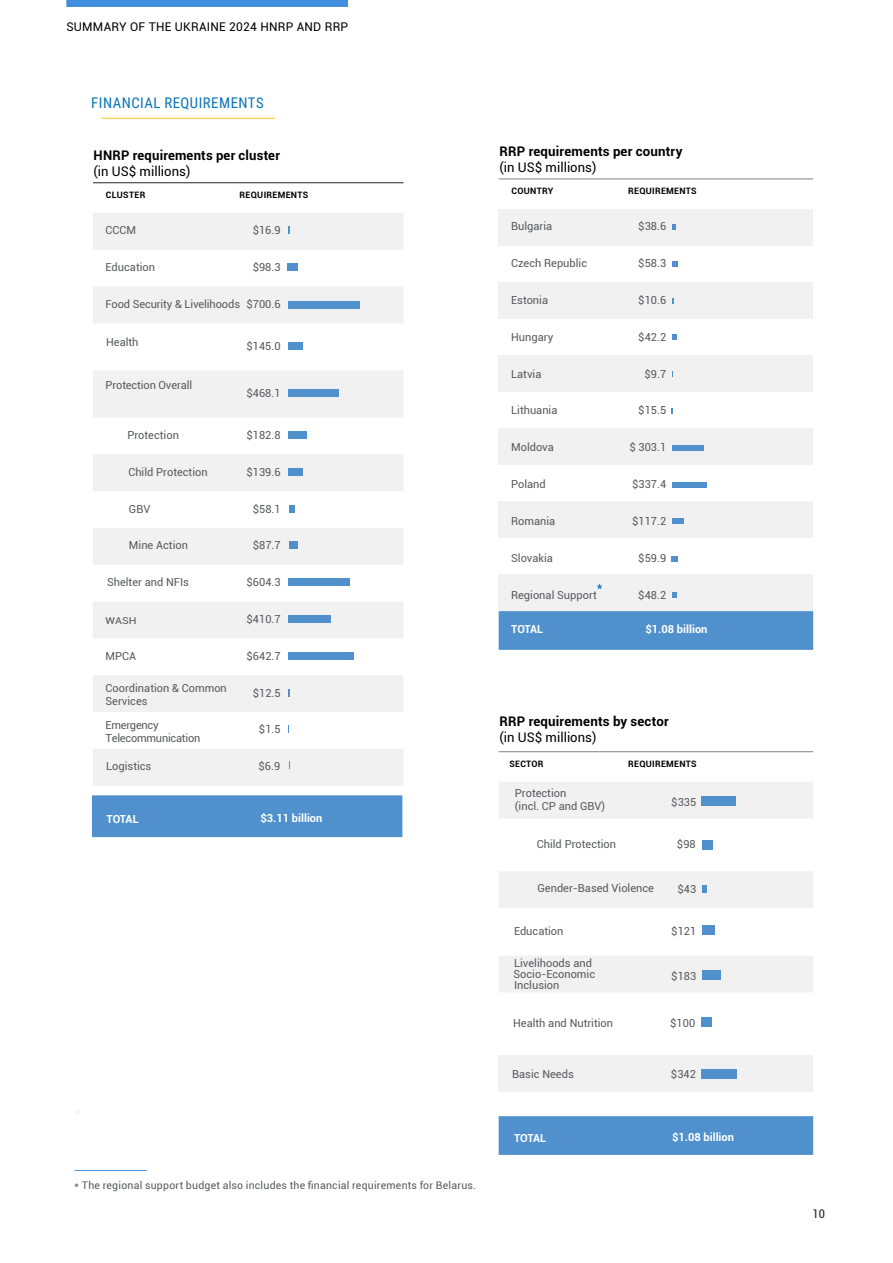
<style>
.page{position:relative;width:893px;height:1263px;background:#fff}
.page>*{position:absolute;margin:0;border:0;box-sizing:border-box;transform-origin:0 0}
.t1{font:condensed 15px "Roboto";color:#0073bd}
.t2{font:14.7px "Roboto Condensed";letter-spacing:.035em;color:#0874bb}
.t3{font:700 13.2px "Roboto";letter-spacing:.015em;color:#000}
.t4{font:13.2px "Roboto";color:#000}
.t5{font:12px "Roboto";letter-spacing:.02em;color:#000}
.t6{font:condensed 12px "Roboto";color:#292829}
.t7{font:11.1px/13.2px "Roboto";color:#58595b}
.t8{font:700 11.1px "Roboto";color:#fff}
.t9{font:11.1px/13.2px "Roboto";letter-spacing:-.02em;color:#58595b}
.t10{font:10.5px "Roboto";letter-spacing:.02em;color:#58595b}
.t11{font:9.45px "Roboto";color:#58595b;scale:1.17 1}
.t12{font:700 8.85px "Roboto";letter-spacing:.035em;color:#000}
</style>
<div class="page">
<div style="left:66px;top:0;width:282px;height:7px;background:#418fde"></div>
<div style="left:620px;top:1055px;width:193px;height:37px;background:#f1f1f2"></div>
<div style="left:499px;top:1055px;width:121px;height:37px;background:#f1f1f2"></div>
<svg style="left:499px;top:782px;width:314px;height:210px;fill:#f1f1f2"></svg>
<div style="left:499px;top:1116px;width:314px;height:39px;background:#5091cd"></div>
<hr style="left:499px;top:751px;width:121px;height:1px;background:#808285">
<hr style="left:620px;top:751px;width:193px;height:1px;background:#808285">
<hr style="left:102px;top:118px;width:173px;height:1px;background:#fad45d">
<svg style="left:93px;top:213px;width:310px;height:573px;fill:#f1f1f2"></svg>
<div style="left:92px;top:795px;width:310px;height:42px;background:#5091cd"></div>
<hr style="left:93px;top:182px;width:138px;height:1px;background:#292829">
<hr style="left:231px;top:182px;width:172px;height:1px;background:#292829">
<div style="left:288px;top:263px;width:10px;height:8px;background:#5091cd"></div>
<div style="left:288px;top:301px;width:71px;height:8px;background:#5091cd"></div>
<div style="left:288px;top:342px;width:15px;height:8px;background:#5091cd"></div>
<div style="left:288px;top:389px;width:50px;height:7px;background:#5091cd"></div>
<div style="left:288px;top:431px;width:19px;height:8px;background:#5091cd"></div>
<div style="left:288px;top:468px;width:15px;height:8px;background:#5091cd"></div>
<div style="left:289px;top:505px;width:6px;height:8px;background:#5091cd"></div>
<div style="left:289px;top:542px;width:9px;height:7px;background:#5091cd"></div>
<div style="left:288px;top:578px;width:62px;height:8px;background:#5091cd"></div>
<div style="left:289px;top:615px;width:42px;height:8px;background:#5091cd"></div>
<div style="left:288px;top:652px;width:66px;height:8px;background:#5091cd"></div>
<div style="left:620px;top:355px;width:193px;height:37px;background:#f1f1f2"></div>
<div style="left:499px;top:355px;width:121px;height:37px;background:#f1f1f2"></div>
<div style="left:620px;top:428px;width:193px;height:37px;background:#f1f1f2"></div>
<div style="left:499px;top:428px;width:121px;height:37px;background:#f1f1f2"></div>
<div style="left:620px;top:501px;width:193px;height:37px;background:#f1f1f2"></div>
<div style="left:499px;top:501px;width:121px;height:37px;background:#f1f1f2"></div>
<div style="left:620px;top:574px;width:193px;height:37px;background:#f1f1f2"></div>
<div style="left:499px;top:574px;width:121px;height:37px;background:#f1f1f2"></div>
<div style="left:620px;top:282px;width:193px;height:37px;background:#f1f1f2"></div>
<div style="left:499px;top:282px;width:121px;height:37px;background:#f1f1f2"></div>
<div style="left:620px;top:209px;width:193px;height:37px;background:#f1f1f2"></div>
<div style="left:499px;top:209px;width:121px;height:37px;background:#f1f1f2"></div>
<div style="left:499px;top:611px;width:314px;height:39px;background:#5091cd"></div>
<hr style="left:499px;top:179px;width:121px;height:1px;background:#808285">
<hr style="left:620px;top:179px;width:193px;height:1px;background:#808285">
<svg style="left:672px;top:224px;width:4px;height:6px"></svg>
<svg style="left:672px;top:261px;width:6px;height:5px"></svg>
<svg style="left:672px;top:335px;width:4px;height:5px"></svg>
<div style="left:672px;top:445px;width:31px;height:5px;background:#5091cd"></div>
<div style="left:672px;top:482px;width:35px;height:6px;background:#5091cd"></div>
<div style="left:672px;top:518px;width:12px;height:6px;background:#5091cd"></div>
<svg style="left:672px;top:556px;width:6px;height:6px"></svg>
<svg style="left:672px;top:592px;width:4px;height:6px"></svg>
<div style="left:702px;top:797px;width:34px;height:9px;background:#5091cd"></div>
<div style="left:702px;top:840px;width:10px;height:9px;background:#5091cd"></div>
<div style="left:702px;top:926px;width:12px;height:9px;background:#5091cd"></div>
<div style="left:702px;top:970px;width:18px;height:10px;background:#5091cd"></div>
<div style="left:702px;top:1018px;width:10px;height:9px;background:#5091cd"></div>
<div style="left:702px;top:1069px;width:35px;height:9px;background:#5091cd"></div>
<svg style="left:702px;top:885px;width:4px;height:8px"></svg>
<hr style="left:75px;top:1170px;width:72px;height:1px;background:#418fde">
<p class="t5" style="left:66px;top:18px;width:283px">SUMMARY OF THE UKRAINE 2024 HNRP AND RRP</p>
<h2 class="t2" style="left:91px;top:93px;width:174px">FINANCIAL REQUIREMENTS</h2>
<p class="t3" style="left:94px;top:146px;width:188px">HNRP requirements per cluster</p>
<p class="t4" style="left:94px;top:162px;width:98px">(in US$ millions)</p>
<p class="t12" style="left:106px;top:188px;width:41px">CLUSTER</p>
<p class="t12" style="left:240px;top:188px;width:70px">REQUIREMENTS</p>
<p class="t7" style="left:106px;top:223px;width:32px">CCCM</p>
<p class="t7" style="left:253px;top:223px;width:30px">$16.9</p>
<p class="t7" style="left:106px;top:260px;width:51px">Education</p>
<p class="t7" style="left:253px;top:260px;width:30px">$98.3</p>
<p class="t7" style="left:106px;top:297px;width:177px">Food Security &amp; Livelihoods $700.6</p>
<p class="t7" style="left:246px;top:339px;width:36px">$145.0</p>
<p class="t7" style="left:106px;top:378px;width:88px">Protection Overall</p>
<p class="t7" style="left:246px;top:386px;width:36px">$468.1</p>
<p class="t7" style="left:127px;top:428px;width:53px">Protection</p>
<p class="t7" style="left:246px;top:428px;width:36px">$182.8</p>
<p class="t7" style="left:128px;top:465px;width:81px">Child Protection</p>
<p class="t7" style="left:246px;top:465px;width:36px">$139.6</p>
<p class="t7" style="left:129px;top:502px;width:23px">GBV</p>
<p class="t7" style="left:253px;top:502px;width:30px">$58.1</p>
<p class="t7" style="left:129px;top:538px;width:60px">Mine Action</p>
<p class="t7" style="left:253px;top:538px;width:30px">$87.7</p>
<p class="t7" style="left:107px;top:575px;width:83px">Shelter and NFIs</p>
<p class="t7" style="left:246px;top:575px;width:36px">$604.3</p>
<p class="t11" style="left:106px;top:614px;width:28px">WASH</p>
<p class="t7" style="left:246px;top:612px;width:36px">$410.7</p>
<p class="t7" style="left:106px;top:649px;width:32px">MPCA</p>
<p class="t7" style="left:246px;top:649px;width:36px">$642.7</p>
<p class="t7" style="left:106px;top:681px;width:123px">Coordination &amp; Common<br>Services</p>
<p class="t7" style="left:253px;top:686px;width:30px">$12.5</p>
<p class="t9" style="left:106px;top:718px;width:96px">Emergency<br>Telecommunication</p>
<p class="t7" style="left:259px;top:722px;width:23px">$1.5</p>
<p class="t7" style="left:106px;top:335px;width:34px">Health</p>
<p class="t7" style="left:106px;top:759px;width:47px">Logistics</p>
<p class="t7" style="left:258px;top:759px;width:23px">$6.9</p>
<p class="t8" style="left:107px;top:811px;width:34px">TOTAL</p>
<p class="t8" style="left:260px;top:810px;width:64px">$3.11 billion</p>
<p class="t10" style="left:75px;top:1178px;width:403px">* The regional support budget also includes the financial requirements for Belarus.</p>
<p class="t3" style="left:500px;top:142px;width:184px">RRP requirements per country</p>
<p class="t4" style="left:500px;top:158px;width:98px">(in US$ millions)</p>
<p class="t12" style="left:512px;top:185px;width:43px">COUNTRY</p>
<p class="t12" style="left:628px;top:185px;width:70px">REQUIREMENTS</p>
<p class="t7" style="left:511px;top:219px;width:43px">Bulgaria</p>
<p class="t7" style="left:638px;top:219px;width:30px">$38.6</p>
<p class="t7" style="left:511px;top:256px;width:78px">Czech Republic</p>
<p class="t7" style="left:638px;top:256px;width:30px">$58.3</p>
<p class="t7" style="left:511px;top:293px;width:38px">Estonia</p>
<p class="t7" style="left:638px;top:293px;width:30px">$10.6</p>
<p class="t7" style="left:511px;top:330px;width:44px">Hungary</p>
<p class="t7" style="left:638px;top:330px;width:30px">$42.2</p>
<p class="t7" style="left:511px;top:367px;width:32px">Latvia</p>
<p class="t7" style="left:644px;top:367px;width:23px">$9.7</p>
<p class="t7" style="left:511px;top:404px;width:48px">Lithuania</p>
<p class="t7" style="left:638px;top:404px;width:30px">$15.5</p>
<p class="t7" style="left:511px;top:440px;width:44px">Moldova</p>
<p class="t7" style="left:629px;top:440px;width:39px">$ 303.1</p>
<p class="t7" style="left:511px;top:477px;width:36px">Poland</p>
<p class="t7" style="left:632px;top:477px;width:36px">$337.4</p>
<p class="t7" style="left:511px;top:514px;width:46px">Romania</p>
<p class="t7" style="left:632px;top:514px;width:36px">$117.2</p>
<p class="t7" style="left:511px;top:551px;width:43px">Slovakia</p>
<p class="t7" style="left:638px;top:551px;width:30px">$59.9</p>
<p class="t7" style="left:511px;top:588px;width:87px">Regional Support</p>
<p class="t7" style="left:638px;top:588px;width:30px">$48.2</p>
<p class="t8" style="left:511px;top:622px;width:34px">TOTAL</p>
<p class="t8" style="left:645px;top:622px;width:64px">$1.08 billion</p>
<h1 class="t1" style="left:597px;top:576px;width:7px">*</h1>
<p class="t3" style="left:500px;top:712px;width:171px">RRP requirements by sector</p>
<p class="t4" style="left:500px;top:728px;width:98px">(in US$ millions)</p>
<p class="t12" style="left:509px;top:757px;width:36px">SECTOR</p>
<p class="t12" style="left:628px;top:757px;width:70px">REQUIREMENTS</p>
<p class="t7" style="left:515px;top:786px;width:92px">Protection<br>(incl. CP and GBV)</p>
<p class="t7" style="left:671px;top:795px;width:27px">$335</p>
<p class="t7" style="left:537px;top:837px;width:81px">Child Protection</p>
<p class="t7" style="left:537px;top:882px;width:118px">Gender-Based Violence</p>
<p class="t7" style="left:677px;top:837px;width:20px">$98</p>
<p class="t7" style="left:677px;top:882px;width:20px">$43</p>
<p class="t7" style="left:514px;top:924px;width:51px">Education</p>
<p class="t7" style="left:671px;top:924px;width:27px">$121</p>
<p class="t7" style="left:513px;top:957px;width:83px;line-height:10.9px">Livelihoods and<br>Socio-Economic<br>Inclusion</p>
<p class="t7" style="left:671px;top:969px;width:27px">$183</p>
<p class="t7" style="left:513px;top:1016px;width:102px">Health and Nutrition</p>
<p class="t7" style="left:670px;top:1016px;width:27px">$100</p>
<p class="t7" style="left:512px;top:1067px;width:63px">Basic Needs</p>
<p class="t7" style="left:671px;top:1067px;width:27px">$342</p>
<p class="t8" style="left:514px;top:1130px;width:34px">TOTAL</p>
<p class="t8" style="left:672px;top:1129px;width:64px">$1.08 billion</p>
<p class="t6" style="left:813px;top:1205px;width:14px">10</p>
</div>
